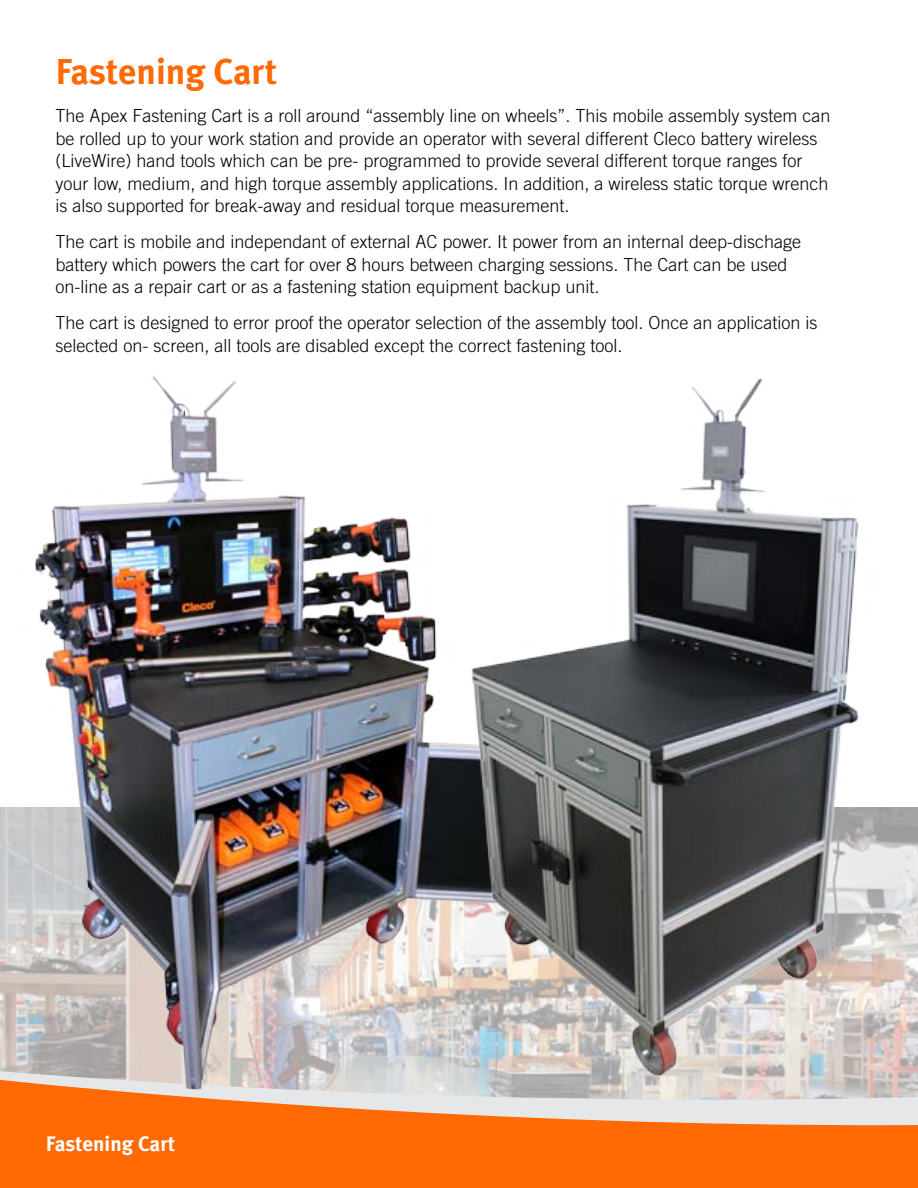
<style>
.page{position:relative;width:918px;height:1188px;background:#fff}
.page>*{position:absolute;margin:0;border:0;box-sizing:border-box;transform-origin:0 0}
.t1{font:700 36px "Meta Plus";color:#ff6a05}
.t2{font:700 21px "Meta Plus";color:#fff}
.t3{font:300 18px/22.5px "Trade Gothic";color:#000}
</style>
<div class="page">
<div style="left:0;top:1114px;width:918px;height:74px;background:#ff6a05"></div>
<img style="left:0;top:376px;width:567px;height:767px">
<img style="left:417px;top:376px;width:501px;height:738px">
<h1 class="t1" style="left:55px;top:51px;width:223px">Fastening Cart</h1>
<p class="t3" style="left:55px;top:104px;width:777px">The Apex Fastening Cart is a roll around “assembly line on wheels”. This mobile assembly system can be rolled up to your work station and provide an operator with several different Cleco battery wireless (LiveWire) hand tools which can be pre- programmed to provide several different torque ranges for your low, medium, and high torque assembly applications. In addition, a wireless static torque wrench is also supported for break-away and residual torque measurement.</p>
<p class="t3" style="left:55px;top:230px;width:747px">The cart is mobile and independant of external AC power. It power from an internal deep-dischage battery which powers the cart for over 8 hours between charging sessions. The Cart can be used on-line as a repair cart or as a fastening station equipment backup unit.</p>
<p class="t3" style="left:55px;top:311px;width:764px">The cart is designed to error proof the operator selection of the assembly tool. Once an application is selected on- screen, all tools are disabled except the correct fastening tool.</p>
<p class="t2" style="left:46px;top:1131px;width:131px">Fastening Cart</p>
</div>
